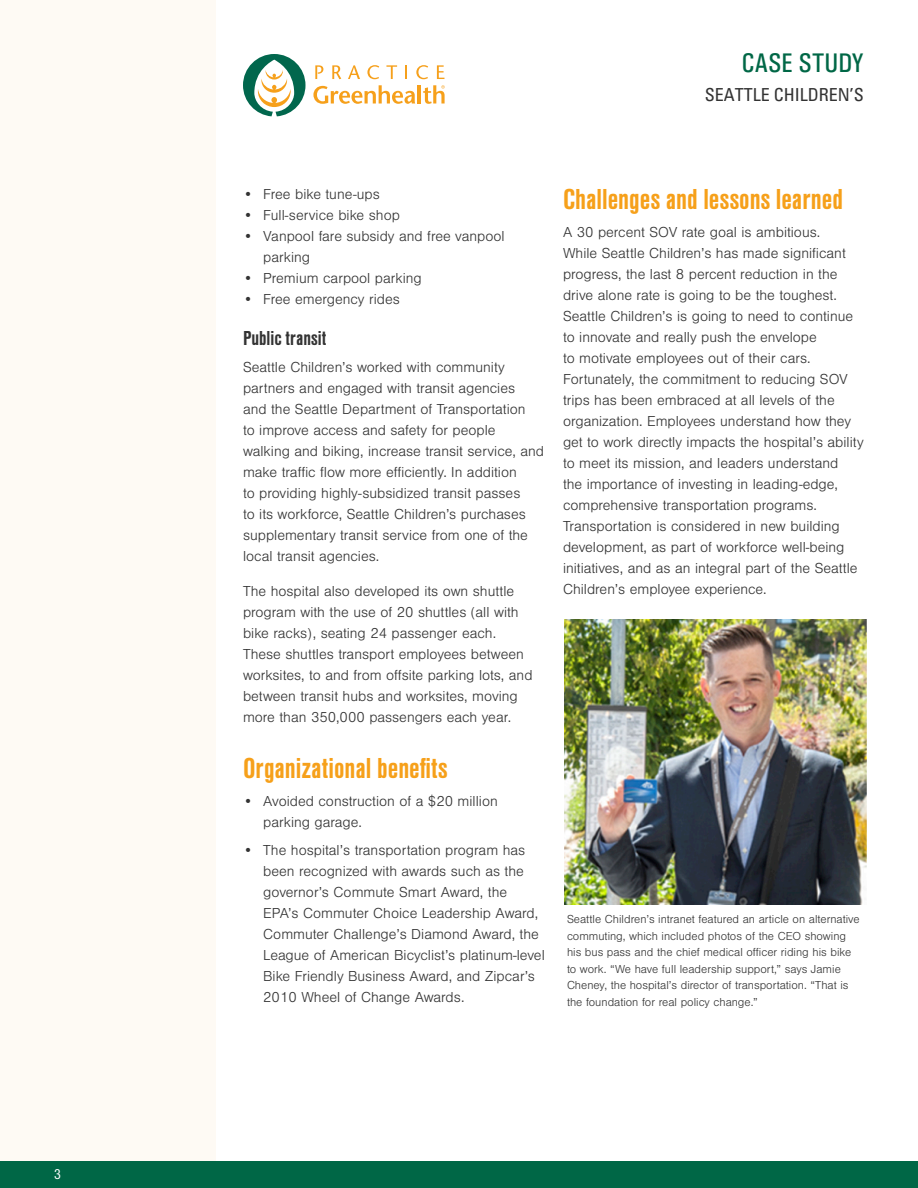
<style>
.page{position:relative;width:918px;height:1188px;background:#fff}
.page>*{position:absolute;margin:0;border:0;box-sizing:border-box;transform-origin:0 0}
.Sub-Heading{font:700 30px "Nimbus San Con";color:#f6a01a}
.t1{font:27px "Univers Condensed";color:#006746}
.Sub-Heading_2{font:700 21px "Nimbus San Con";color:#333}
.t2{font:condensed 18px "Univers";color:#333}
.Paragraph_Style_1{font:300 15px/21px "Nimbus San";color:#333}
.Sub-Heading-2{font:15px "Nimbus San Con";color:#fff}
.Paragraph_Style_1-2{font:300 12px/16.5px "Nimbus San";color:#333}
</style>
<div class="page">
<svg style="left:243px;top:54px;width:63px;height:62px"></svg>
<svg style="left:315px;top:65px;width:8px;height:14px"></svg>
<svg style="left:332px;top:65px;width:9px;height:14px"></svg>
<svg style="left:348px;top:65px;width:12px;height:14px"></svg>
<svg style="left:367px;top:65px;width:12px;height:14px"></svg>
<svg style="left:386px;top:65px;width:11px;height:14px"></svg>
<svg style="left:405px;top:65px;width:2px;height:14px"></svg>
<svg style="left:416px;top:65px;width:12px;height:14px"></svg>
<svg style="left:437px;top:65px;width:7px;height:14px"></svg>
<svg style="left:313px;top:85px;width:102px;height:19px"></svg>
<hr style="left:418px;top:85px;width:3px;height:19px;background:#f6a01b">
<svg style="left:423px;top:85px;width:22px;height:19px"></svg>
<div style="left:0;top:0;width:216px;height:1161px;background:#fefaf4"></div>
<div style="left:0;top:1161px;width:918px;height:27px;background:#006746"></div>
<img style="left:565px;top:619px;width:301px;height:286px">
<p class="Sub-Heading-2" style="left:54px;top:1166px;width:8px">3</p>
<p class="t1" style="left:742px;top:47px;width:124px">CASE STUDY</p>
<p class="t2" style="left:705px;top:83px;width:161px">SEATTLE CHILDREN’S</p>
<p class="Paragraph_Style_1" style="left:243px;top:184px;width:138px">• Free bike tune-ups</p>
<p class="Paragraph_Style_1" style="left:243px;top:205px;width:158px">• Full-service bike shop</p>
<p class="Paragraph_Style_1" style="left:263px;top:226px;width:243px;text-indent:-20px">• Vanpool fare subsidy and free vanpool parking</p>
<p class="Paragraph_Style_1" style="left:243px;top:268px;width:180px">• Premium carpool parking</p>
<p class="Paragraph_Style_1" style="left:243px;top:289px;width:158px">• Free emergency rides</p>
<p class="Sub-Heading_2" style="left:243px;top:326px;width:85px">Public transit</p>
<p class="Paragraph_Style_1" style="left:243px;top:357px;width:303px">Seattle Children’s worked with community partners and engaged with transit agencies<br>and the Seattle Department of Transportation<br>to improve access and safety for people walking and biking, increase transit service, and make traffic flow more efficiently. In addition<br>to providing highly-subsidized transit passes<br>to its workforce, Seattle Children’s purchases supplementary transit service from one of the local transit agencies.</p>
<p class="Paragraph_Style_1" style="left:243px;top:581px;width:291px">The hospital also developed its own shuttle program with the use of 20 shuttles (all with bike racks), seating 24 passenger each.<br>These shuttles transport employees between worksites, to and from offsite parking lots, and between transit hubs and worksites, moving more than 350,000 passengers each year.</p>
<p class="Sub-Heading" style="left:243px;top:752px;width:206px">Organizational benefits</p>
<p class="Paragraph_Style_1" style="left:263px;top:791px;width:236px;text-indent:-20px">• Avoided construction of a $20 million parking garage.</p>
<p class="Paragraph_Style_1" style="left:263px;top:839px;width:283px;text-indent:-20px">• The hospital’s transportation program has been recognized with awards such as the governor’s Commute Smart Award, the EPA’s Commuter Choice Leadership Award, Commuter Challenge’s Diamond Award, the League of American Bicyclist’s platinum-level Bike Friendly Business Award, and Zipcar’s 2010 Wheel of Change Awards.</p>
<p class="Sub-Heading" style="left:563px;top:183px;width:281px">Challenges and lessons learned</p>
<p class="Paragraph_Style_1" style="left:563px;top:222px;width:302px">A 30 percent SOV rate goal is ambitious.<br>While Seattle Children’s has made significant progress, the last 8 percent reduction in the drive alone rate is going to be the toughest.<br>Seattle Children’s is going to need to continue to innovate and really push the envelope<br>to motivate employees out of their cars.<br>Fortunately, the commitment to reducing SOV trips has been embraced at all levels of the organization. Employees understand how they get to work directly impacts the hospital’s ability to meet its mission, and leaders understand<br>the importance of investing in leading-edge, comprehensive transportation programs.<br>Transportation is considered in new building development, as part of workforce well-being initiatives, and as an integral part of the Seattle Children’s employee experience.</p>
<p class="Paragraph_Style_1-2" style="left:567px;top:911px;width:294px">Seattle Children’s intranet featured an article on alternative commuting, which included photos of the CEO showing his bus pass and the chief medical officer riding his bike to work. “We have full leadership support,” says Jamie Cheney, the hospital’s director of transportation. “That is the foundation for real policy change.”</p>
</div>
